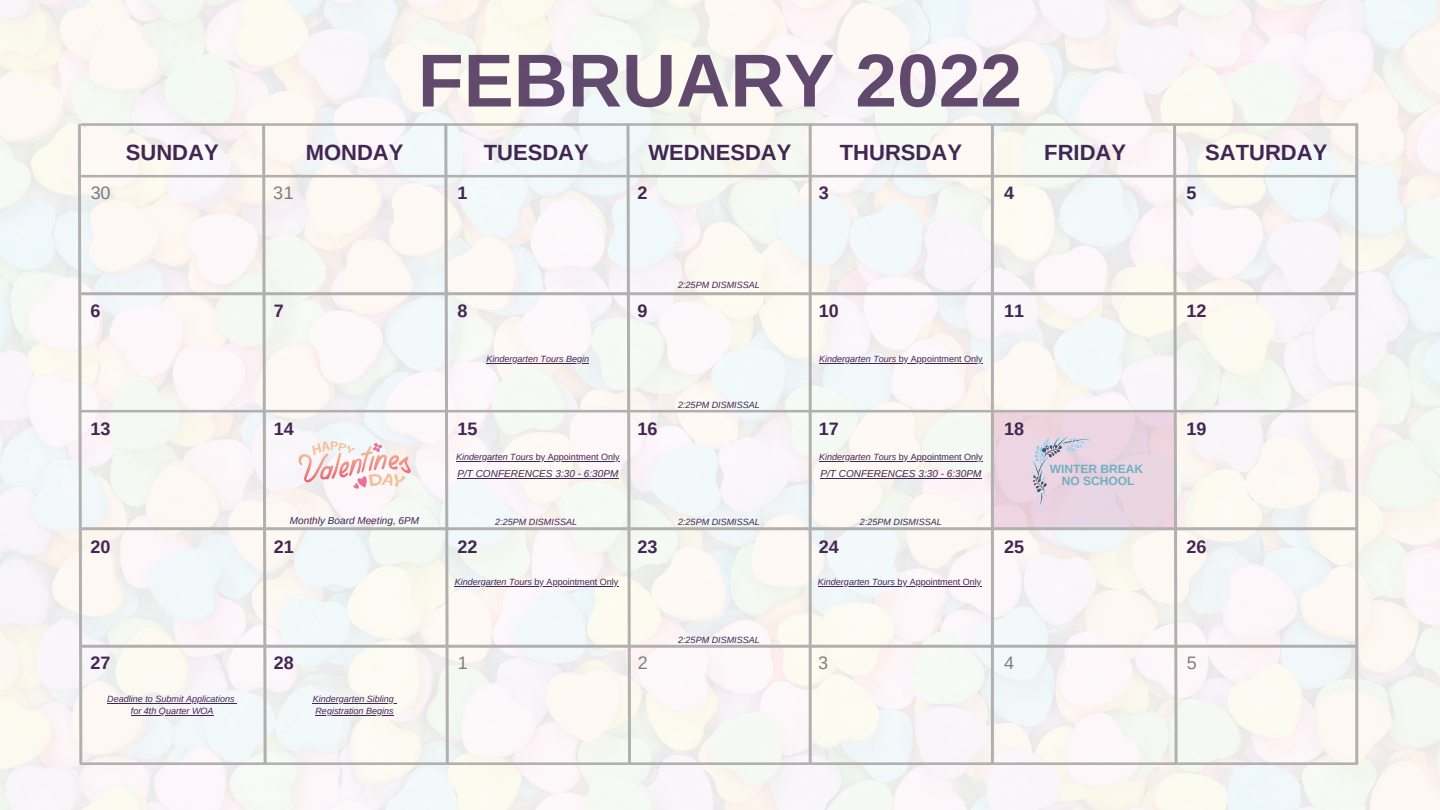
<style>
.page{position:relative;width:1440px;height:810px;background:#fff}
.page>*{position:absolute;margin:0;border:0;box-sizing:border-box;transform-origin:0 0}
.t1{font:700 75px "Arimo";color:#422652}
.t2{font:700 22px "Arimo";color:#422652}
.t3{font:700 18px "Arimo";color:#422652}
.t4{font:18px "Arimo";color:#000}
.t5{font:700 12px "Arimo";color:#70afc2}
.t6{font:italic 10px "Arimo";color:#422652}
.t7{font:italic 9px "Arimo";color:#422652}
.s1{font-style:normal}
</style>
<div class="page">
<img style="left:0;top:0;width:1440px;height:810px">
<div style="left:993px;top:413px;width:183px;height:116px;background:#ebd5e1"></div>
<hr style="left:82px;top:175px;width:1275px;height:3px;background:#b1b0ae">
<hr style="left:82px;top:292px;width:1273px;height:3px;background:#b1b0ae">
<hr style="left:82px;top:410px;width:1275px;height:3px;background:#b1b0ae">
<hr style="left:83px;top:527px;width:1272px;height:3px;background:#b1b0ae">
<hr style="left:83px;top:645px;width:1272px;height:3px;background:#b1b0ae">
<svg style="left:76px;top:122px;width:8px;height:645px"></svg>
<svg style="left:261px;top:126px;width:7px;height:641px"></svg>
<svg style="left:443px;top:122px;width:7px;height:645px"></svg>
<svg style="left:625px;top:122px;width:8px;height:640px"></svg>
<hr style="left:809px;top:125px;width:3px;height:637px;background:#b1b0ae">
<hr style="left:991px;top:126px;width:3px;height:638px;background:#b1b0ae">
<svg style="left:1172px;top:122px;width:7px;height:640px"></svg>
<hr style="left:1355px;top:125px;width:3px;height:639px;background:#b1b0ae">
<hr style="left:82px;top:123px;width:1275px;height:3px;background:#b1b0ae">
<hr style="left:82px;top:762px;width:1275px;height:3px;background:#b1b0ae">
<svg style="left:1031px;top:434px;width:64px;height:73px"></svg>
<svg style="left:298px;top:441px;width:113px;height:48px"></svg>
<hr style="left:457px;top:478px;width:161px;height:1px;background:#422652">
<hr style="left:820px;top:478px;width:161px;height:1px;background:#422652">
<hr style="left:313px;top:703px;width:81px;height:1px;background:#422652">
<hr style="left:315px;top:715px;width:79px;height:1px;background:#422652">
<hr style="left:486px;top:363px;width:103px;height:1px;background:#422652">
<hr style="left:819px;top:363px;width:77px;height:1px;background:#422652">
<hr style="left:896px;top:363px;width:87px;height:1px;background:#422652">
<hr style="left:456px;top:461px;width:77px;height:1px;background:#422652">
<hr style="left:533px;top:461px;width:87px;height:1px;background:#422652">
<hr style="left:819px;top:461px;width:77px;height:1px;background:#422652">
<hr style="left:896px;top:461px;width:87px;height:1px;background:#422652">
<hr style="left:455px;top:586px;width:77px;height:1px;background:#422652">
<hr style="left:532px;top:586px;width:86px;height:1px;background:#422652">
<hr style="left:818px;top:586px;width:77px;height:1px;background:#422652">
<hr style="left:895px;top:586px;width:86px;height:1px;background:#422652">
<hr style="left:107px;top:703px;width:128px;height:1px;background:#422652">
<hr style="left:131px;top:715px;width:83px;height:1px;background:#422652">
<h1 class="t1" style="left:418px;top:39px;width:606px">FEBRUARY 2022</h1>
<p class="t2" style="left:126px;top:140px;width:94px">SUNDAY</p>
<p class="t2" style="left:306px;top:140px;width:99px">MONDAY</p>
<p class="t2" style="left:484px;top:140px;width:107px">TUESDAY</p>
<p class="t2" style="left:649px;top:140px;width:144px">WEDNESDAY</p>
<p class="t2" style="left:840px;top:140px;width:124px">THURSDAY</p>
<p class="t2" style="left:1044px;top:140px;width:83px">FRIDAY</p>
<p class="t2" style="left:1205px;top:140px;width:124px">SATURDAY</p>
<h3 class="t4" style="left:90px;top:183px;width:22px">30</h3>
<h3 class="t4" style="left:274px;top:183px;width:22px">31</h3>
<p class="t3" style="left:457px;top:183px;width:12px">1</p>
<p class="t3" style="left:637px;top:183px;width:12px">2</p>
<p class="t3" style="left:819px;top:183px;width:12px">3</p>
<p class="t3" style="left:1004px;top:183px;width:12px">4</p>
<p class="t3" style="left:1186px;top:183px;width:12px">5</p>
<p class="t7" style="left:678px;top:280px;width:83px">2:25PM DISMISSAL</p>
<p class="t3" style="left:90px;top:301px;width:12px">6</p>
<p class="t3" style="left:274px;top:301px;width:12px">7</p>
<p class="t3" style="left:457px;top:301px;width:12px">8</p>
<p class="t3" style="left:637px;top:301px;width:12px">9</p>
<p class="t3" style="left:819px;top:301px;width:22px">10</p>
<p class="t3" style="left:1004px;top:301px;width:22px">11</p>
<p class="t3" style="left:1186px;top:301px;width:22px">12</p>
<p class="t7" style="left:486px;top:354px;width:104px">Kindergarten Tours Begin</p>
<p class="t7" style="left:819px;top:354px;width:165px">Kindergarten Tours <span class="s1">by Appointment Only</span></p>
<p class="t7" style="left:678px;top:400px;width:83px">2:25PM DISMISSAL</p>
<p class="t3" style="left:90px;top:418px;width:22px">13</p>
<p class="t3" style="left:274px;top:418px;width:22px">14</p>
<p class="t3" style="left:457px;top:418px;width:22px">15</p>
<p class="t3" style="left:637px;top:418px;width:22px">16</p>
<p class="t3" style="left:819px;top:418px;width:22px">17</p>
<p class="t3" style="left:1004px;top:418px;width:22px">18</p>
<p class="t3" style="left:1186px;top:418px;width:22px">19</p>
<p class="t6" style="left:290px;top:515px;width:131px">Monthly Board Meeting, 6PM</p>
<p class="t7" style="left:456px;top:452px;width:165px">Kindergarten Tours <span class="s1">by Appointment Only</span></p>
<p class="t7" style="left:819px;top:452px;width:165px">Kindergarten Tours <span class="s1">by Appointment Only</span></p>
<p class="t6" style="left:457px;top:468px;width:163px">P/T CONFERENCES 3:30 - 6:30PM</p>
<p class="t6" style="left:820px;top:468px;width:163px">P/T CONFERENCES 3:30 - 6:30PM</p>
<p class="t7" style="left:495px;top:517px;width:83px">2:25PM DISMISSAL</p>
<p class="t7" style="left:860px;top:517px;width:83px">2:25PM DISMISSAL</p>
<p class="t7" style="left:678px;top:517px;width:83px">2:25PM DISMISSAL</p>
<p class="t5" style="left:1050px;top:462px;width:95px">WINTER BREAK</p>
<p class="t5" style="left:1062px;top:474px;width:74px">NO SCHOOL</p>
<p class="t3" style="left:90px;top:537px;width:22px">20</p>
<p class="t3" style="left:274px;top:537px;width:22px">21</p>
<p class="t3" style="left:457px;top:537px;width:22px">22</p>
<p class="t3" style="left:819px;top:537px;width:22px">24</p>
<p class="t3" style="left:1004px;top:537px;width:22px">25</p>
<p class="t3" style="left:1186px;top:537px;width:22px">26</p>
<p class="t3" style="left:637px;top:537px;width:22px">23</p>
<p class="t7" style="left:455px;top:577px;width:165px">Kindergarten Tours <span class="s1">by Appointment Only</span></p>
<p class="t7" style="left:818px;top:577px;width:165px">Kindergarten Tours <span class="s1">by Appointment Only</span></p>
<p class="t3" style="left:90px;top:653px;width:22px">27</p>
<p class="t7" style="left:107px;top:694px;width:129px">Deadline to Submit Applications</p>
<p class="t7" style="left:131px;top:706px;width:84px">for 4th Quarter WOA</p>
<p class="t7" style="left:678px;top:635px;width:83px">2:25PM DISMISSAL</p>
<p class="t3" style="left:274px;top:653px;width:22px">28</p>
<h3 class="t4" style="left:457px;top:653px;width:12px">1</h3>
<h3 class="t4" style="left:637px;top:653px;width:12px">2</h3>
<h3 class="t4" style="left:819px;top:653px;width:12px">3</h3>
<h3 class="t4" style="left:1004px;top:653px;width:12px">4</h3>
<h3 class="t4" style="left:1186px;top:653px;width:12px">5</h3>
<p class="t7" style="left:313px;top:694px;width:83px">Kindergarten Sibling</p>
<p class="t7" style="left:315px;top:706px;width:80px">Registration Begins</p>
</div>
